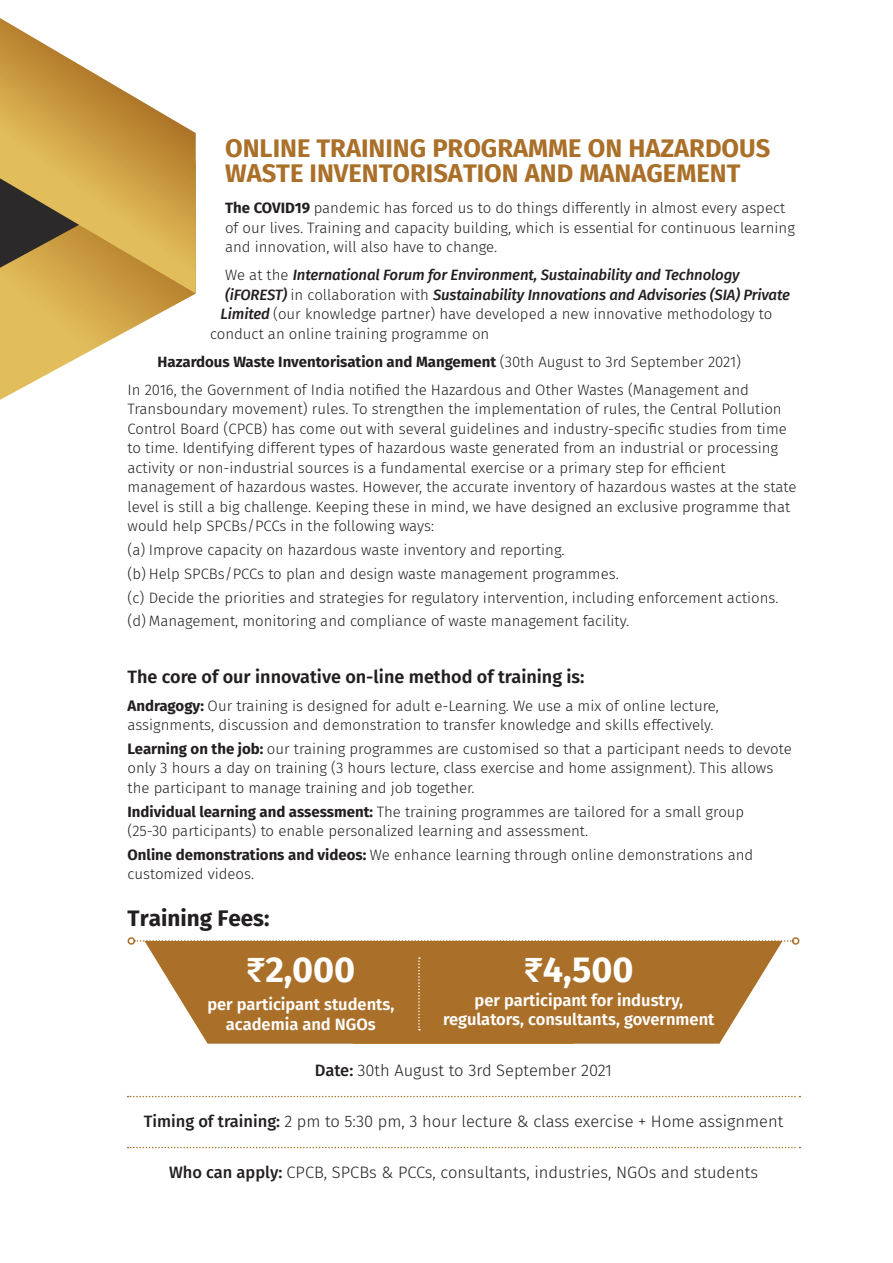
<style>
.page{position:relative;width:893px;height:1263px;background:#fff}
.page>*{position:absolute;margin:0;border:0;box-sizing:border-box;transform-origin:0 0}
.t1{font:700 36px "Fira Sans";color:#fff}
.t2{font:700 25.5px/25.5px "Fira Sans";color:#aa7029}
.t3{font:700 22.5px "Fira Sans";color:#231f20}
.t4{font:600 18px "Fira Sans";color:#231f20}
.t5{font:300 16.5px "Fira Sans";color:#231f20}
.t6{font:600 16.5px/19.5px "Fira Sans";color:#fff;text-align:center}
.t7{font:300 15px/19.5px "Fira Sans";color:#231f20}
.t8{font:italic 500 15px "Fira Sans";letter-spacing:-.01em;color:#231f20}
.s1{font-weight:700}
.s2{font-weight:300;font-style:normal}
.s3{font-weight:500;font-style:italic}
.s4{font-family:"ITF Rupee";font-weight:400}
.s5{font-weight:500}
</style>
<div class="page">
<svg style="left:0;top:293px;width:196px;height:107px"></svg>
<svg style="left:0;top:18px;width:196px;height:275px"></svg>
<svg style="left:128px;top:1096px;width:672px;height:1px"></svg>
<svg style="left:128px;top:1147px;width:672px;height:1px"></svg>
<div style="left:128px;top:937px;width:7px;height:8px;border:2px solid #aa7029;border-radius:50%"></div>
<div style="left:792px;top:937px;width:7px;height:8px;border:2px solid #aa7029;border-radius:50%"></div>
<svg style="left:134px;top:940px;width:660px;height:104px;background:#b58346"></svg>
<h2 class="t2" style="left:225px;top:133px;width:547px">ONLINE TRAINING PROGRAMME ON HAZARDOUS<br>WASTE INVENTORISATION AND MANAGEMENT</h2>
<p class="t7" style="left:225px;top:198px;width:571px"><span class="s1">The COVID19</span> pandemic has forced us to do things differently in almost every aspect of our lives. Training and capacity building, which is essential for continuous learning and innovation, will also have to change.</p>
<p class="t8" style="left:225px;top:263px;width:516px"><span class="s2">We at the</span> International Forum for Environment, Sustainability and Technology</p>
<p class="t8" style="left:225px;top:283px;width:566px">(iFOREST) <span class="s2">in collaboration with</span> Sustainability Innovations and Advisories (SIA) Private</p>
<p class="t7" style="left:221px;top:304px;width:553px"><span class="s3">Limited</span> (our knowledge partner) have developed a new innovative methodology to</p>
<p class="t7" style="left:210px;top:324px;width:281px">conduct an online training programme on</p>
<p class="t7" style="left:128px;top:348px;width:623px;line-height:28px;text-indent:30px"><span class="s1">Hazardous Waste Inventorisation and Mangement</span> (30th August to 3rd September 2021)<br>In 2016, the Government of India notified the Hazardous and Other Wastes (Management and</p>
<p class="t7" style="left:128px;top:399px;width:670px">Transboundary movement) rules. To strengthen the implementation of rules, the Central Pollution Control Board (CPCB) has come out with several guidelines and industry-specific studies from time to time. Identifying different types of hazardous waste generated from an industrial or processing activity or non-industrial sources is a fundamental exercise or a primary step for efficient management of hazardous wastes. However, the accurate inventory of hazardous wastes at the state level is still a big challenge. Keeping these in mind, we have designed an exclusive programme that would help SPCBs/PCCs in the following ways:</p>
<p class="t7" style="left:128px;top:538px;width:652px;line-height:23.7px">(a) Improve capacity on hazardous waste inventory and reporting.<br>(b) Help SPCBs/PCCs to plan and design waste management programmes.<br>(c) Decide the priorities and strategies for regulatory intervention, including enforcement actions. (d) Management, monitoring and compliance of waste management facility.</p>
<p class="t4" style="left:128px;top:661px;width:458px">The core of our innovative on-line method of training is:</p>
<p class="t7" style="left:128px;top:695px;width:593px"><span class="s1">Andragogy:</span> Our training is designed for adult e-Learning. We use a mix of online lecture, assignments, discussion and demonstration to transfer knowledge and skills effectively.</p>
<p class="t7" style="left:128px;top:739px;width:666px"><span class="s1">Learning on the job:</span> our training programmes are customised so that a participant needs to devote only 3 hours a day on training (3 hours lecture, class exercise and home assignment). This allows the participant to manage training and job together.</p>
<p class="t7" style="left:128px;top:801px;width:618px"><span class="s1">Individual learning and assessment:</span> The training programmes are tailored for a small group (25-30 participants) to enable personalized learning and assessment.</p>
<p class="t7" style="left:128px;top:845px;width:627px"><span class="s1">Online demonstrations and videos:</span> We enhance learning through online demonstrations and customized videos.</p>
<h3 class="t3" style="left:128px;top:899px;width:143px">Training Fees:</h3>
<h1 class="t1" style="left:246px;top:939px;width:110px"><span class="s4">K</span>2,000</h1>
<p class="t6" style="left:207px;top:994px;width:189px">per participant students, academia and NGOs</p>
<h1 class="t1" style="left:524px;top:939px;width:111px"><span class="s4">K</span>4,500</h1>
<p class="t6" style="left:443px;top:989px;width:273px">per participant for industry, regulators, consultants, government</p>
<p class="t5" style="left:315px;top:1059px;width:299px"><span class="s5">Date:</span> 30th August to 3rd September 2021</p>
<p class="t5" style="left:144px;top:1110px;width:641px"><span class="s5">Timing of training:</span> 2 pm to 5:30 pm, 3 hour lecture &amp; class exercise + Home assignment</p>
<p class="t5" style="left:169px;top:1160px;width:458px"><span class="s5">Who can apply:</span> CPCB, SPCBs &amp; PCCs, consultants, industries, NGO</p>
<p class="t5" style="left:649px;top:1160px;width:111px">s and students</p>
</div>
